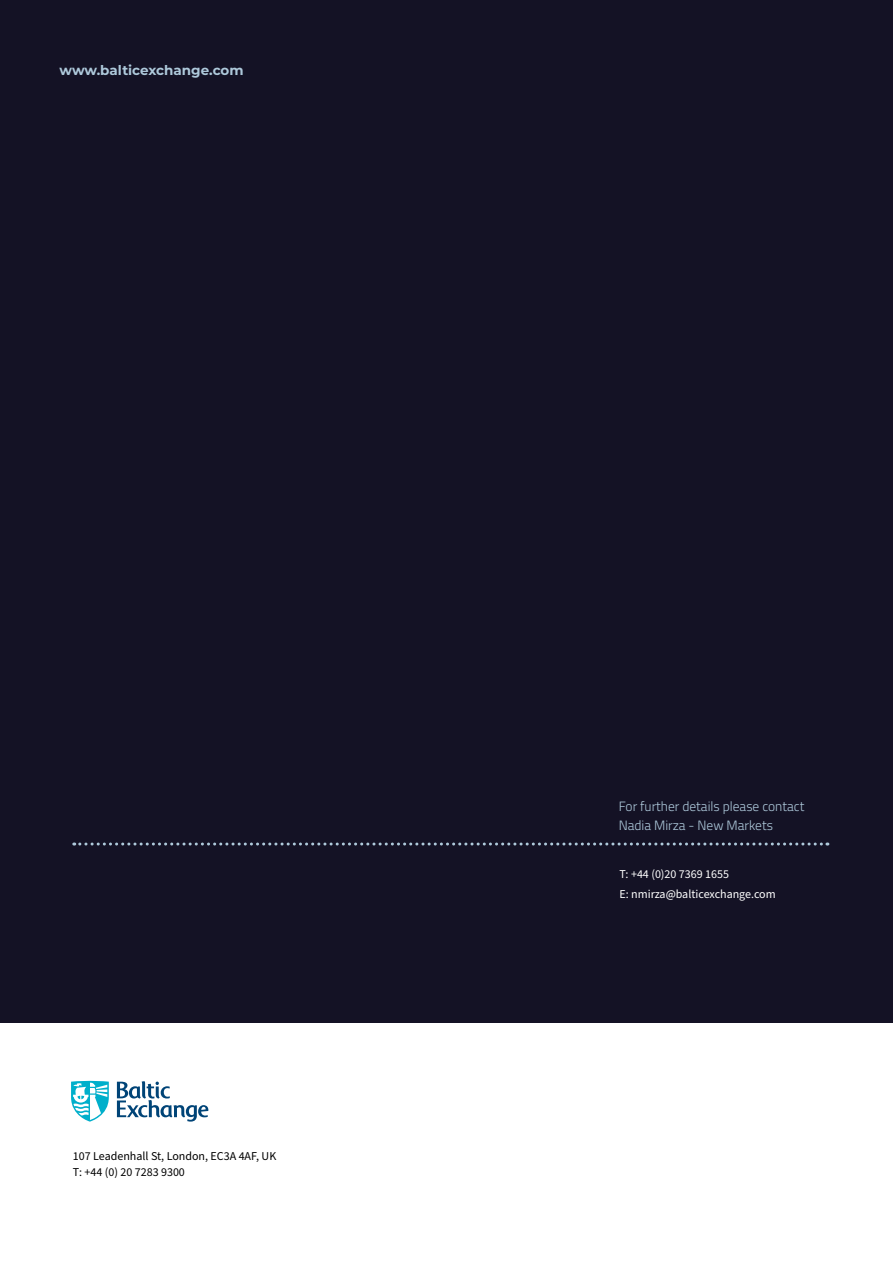
<style>
.page{position:relative;width:893px;height:1263px;background:#fff}
.page>*{position:absolute;margin:0;border:0;box-sizing:border-box;transform-origin:0 0}
.t1{font:300 13.5px/19px "Titillium Web";color:#aec9db}
.t2{font:700 13.5px "Montserrat";color:#aec9db}
.t3{font:12px/16px "Source Sans Pro";color:#000}
.t4{font:12px/20.5px "Source Sans Pro";color:#fff}
</style>
<div class="page">
<div style="left:0;top:0;width:893px;height:1023px;background:#141225"></div>
<svg style="left:74px;top:842px;width:754px;height:3px"></svg>
<svg style="left:117px;top:1081px;width:91px;height:40px"></svg>
<svg style="left:71px;top:1081px;width:38px;height:40px"></svg>
<p class="t2" style="left:60px;top:61px;width:186px">www.balticexchange.com</p>
<p class="t3" style="left:73px;top:1149px;width:205px">107 Leadenhall St, London, EC3A 4AF, UK<br>T: +44 (0) 20 7283 9300</p>
<p class="t1" style="left:619px;top:796px;width:187px">For further details please contact<br>Nadia Mirza - New Markets</p>
<p class="t4" style="left:619px;top:864px;width:158px">T: +44 (0)20 7369 1655<br>E: nmirza@balticexchange.com</p>
</div>
